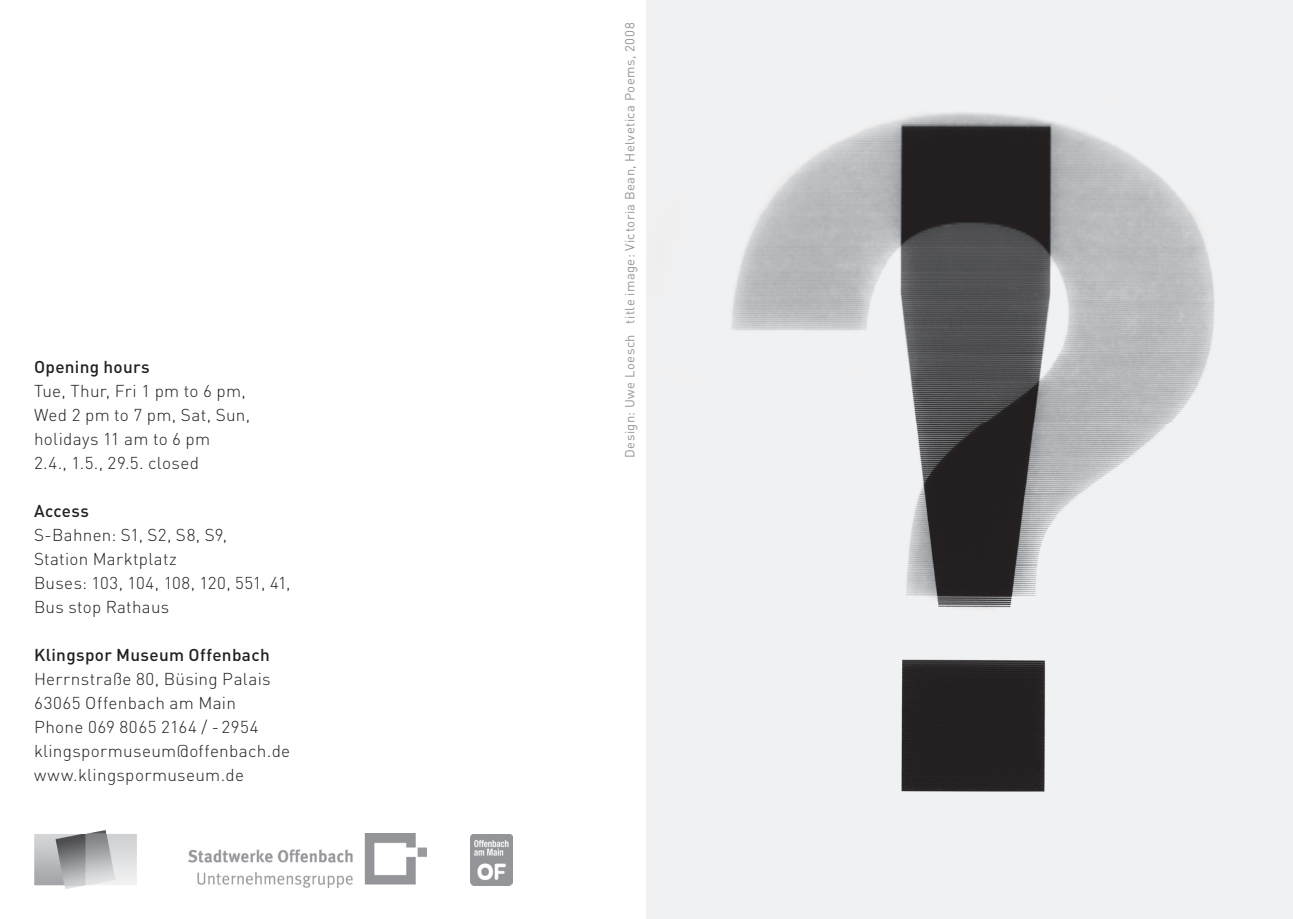
<style>
.page{position:relative;width:1293px;height:919px;background:#fff}
.page>*{position:absolute;margin:0;border:0;box-sizing:border-box;transform-origin:0 0}
.t1{font:300 17px/24px "DIN";letter-spacing:.02em;color:#231f20}
.t2{font:500 17px "DIN";letter-spacing:.02em;color:#231f20}
.t3{font:13px "DIN";letter-spacing:.035em;color:#939598}
</style>
<div class="page">
<img style="left:34px;top:830px;width:103px;height:59px">
<img style="left:470px;top:834px;width:42px;height:51px">
<img style="left:189px;top:833px;width:237px;height:54px">
<img style="left:646px;top:0;width:647px;height:918px">
<p class="t2" style="left:34px;top:356px;width:117px">Opening hours</p>
<p class="t1" style="left:34px;top:378px;width:218px">Tue, Thur, Fri 1 pm to 6 pm,<br>Wed 2 pm to 7 pm, Sat, Sun, holidays 11 am to 6 pm<br>2.4., 1.5., 29.5. closed</p>
<p class="t2" style="left:34px;top:500px;width:56px">Access</p>
<p class="t1" style="left:34px;top:522px;width:258px">S-Bahnen: S1, S2, S8, S9,<br>Station Marktplatz<br>Buses: 103, 104, 108, 120, 551, 41,<br>Bus stop Rathaus</p>
<p class="t2" style="left:34px;top:644px;width:237px">Klingspor Museum Offenbach</p>
<p class="t1" style="left:34px;top:666px;width:258px">Herrnstraße 80, Büsing Palais<br>63065 Offenbach am Main<br>Phone 069 8065 2164 / - 2954 klingspormuseum@offenbach.de www.klingspormuseum.de</p>
<p class="t3" style="left:622px;top:458px;width:436px;rotate:-90deg">Design: Uwe Loesch title image: Victoria Bean, Helvetica Poems, 2008</p>
</div>
